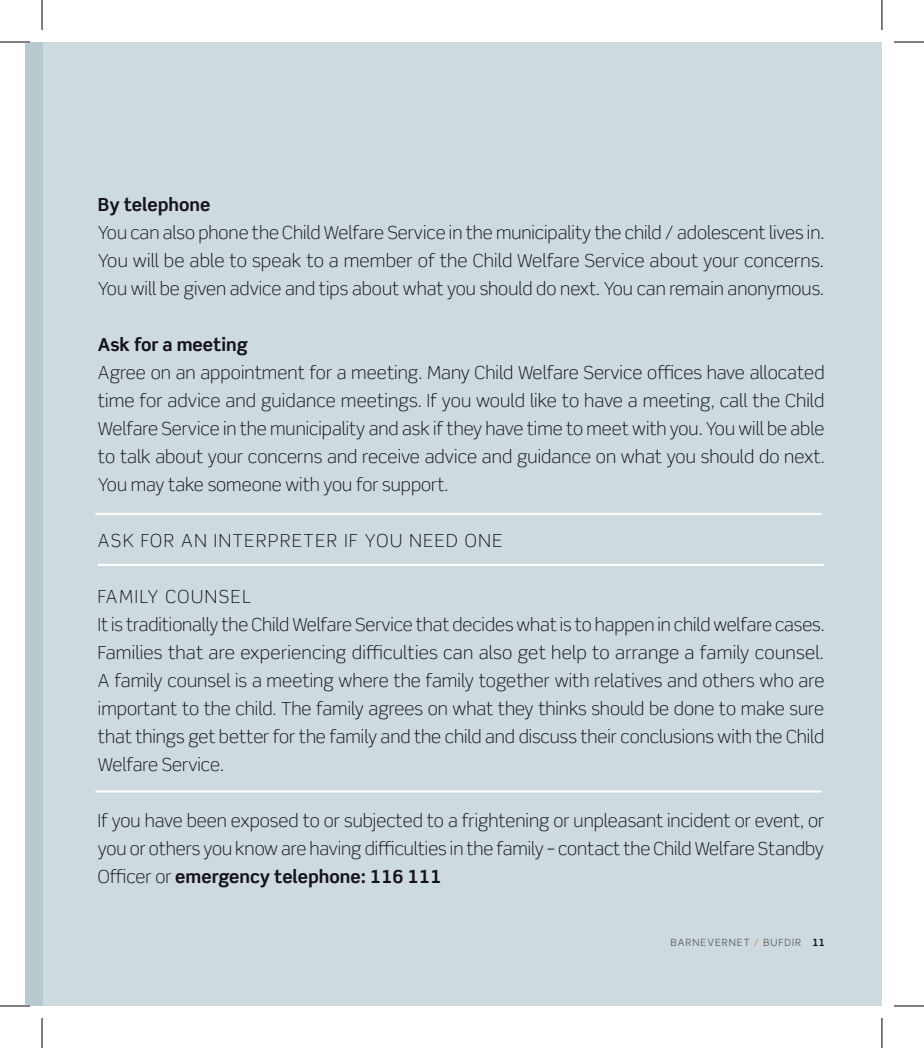
<style>
.page{position:relative;width:924px;height:1048px;background:#fff}
.page>*{position:absolute;margin:0;border:0;box-sizing:border-box;transform-origin:0 0}
.t1{font:300 18px/28px "Scene Std";color:#131119;text-align:justify}
.t2{font:300 18px "Scene Std";letter-spacing:.09em;color:#131119}
.t3{font:700 18px "Scene Std";color:#131119}
.t4{font:10px "Scene Std";letter-spacing:.1em;color:#636464}
.s1{font-weight:700}
.s2{color:#f07a38}
.s3{font-weight:700;color:#131119}
</style>
<div class="page">
<div style="left:42px;top:42px;width:839px;height:964px;background:#cddadf"></div>
<div style="left:25px;top:42px;width:17px;height:964px;background:#b7c9cf"></div>
<hr style="left:98px;top:564px;width:726px;height:2px;background:#fff">
<hr style="left:95px;top:513px;width:726px;height:2px;background:#fff">
<hr style="left:95px;top:790px;width:726px;height:2px;background:#fff">
<hr style="left:0;top:42px;width:30px;height:1px;background:#000">
<hr style="left:893px;top:42px;width:30px;height:1px;background:#000">
<hr style="left:0;top:1005px;width:30px;height:1px;background:#000">
<hr style="left:893px;top:1005px;width:30px;height:1px;background:#000">
<hr style="left:42px;top:0;width:1px;height:30px;background:#000">
<hr style="left:42px;top:1018px;width:1px;height:30px;background:#000">
<hr style="left:881px;top:0;width:1px;height:30px;background:#000">
<hr style="left:881px;top:1018px;width:1px;height:30px;background:#000">
<p class="t3" style="left:98px;top:193px;width:114px">By telephone</p>
<p class="t1" style="left:98px;top:218px;width:727px">You can also phone the Child Welfare Service in the municipality the child / adolescent lives in.<br>You will be able to speak to a member of the Child Welfare Service about your concerns.<br>You will be given advice and tips about what you should do next. You can remain anonymous.</p>
<p class="t3" style="left:98px;top:333px;width:151px">Ask for a meeting</p>
<p class="t1" style="left:98px;top:358px;width:728px">Agree on an appointment for a meeting. Many Child Welfare Service offices have allocated time for advice and guidance meetings. If you would like to have a meeting, call the Child Welfare Service in the municipality and ask if they have time to meet with you. You will be able to talk about your concerns and receive advice and guidance on what you should do next.<br>You may take someone with you for support.</p>
<p class="t2" style="left:98px;top:529px;width:405px">ASK FOR AN INTERPRETER IF YOU NEED ONE</p>
<p class="t1" style="left:98px;top:582px;width:728px;text-align:left">FAMILY COUNSEL<br>It is traditionally the Child Welfare Service that decides what is to happen in child welfare cases.<br>Families that are experiencing difficulties can also get help to arrange a family counsel.<br>A family counsel is a meeting where the family together with relatives and others who are important to the child. The family agrees on what they thinks should be done to make sure that things get better for the family and the child and discuss their conclusions with the Child Welfare Service.</p>
<p class="t1" style="left:98px;top:806px;width:727px">If you have been exposed to or subjected to a frightening or unpleasant incident or event, or you or others you know are having difficulties in the family – contact the Child Welfare Standby Officer or <span class="s1">emergency telephone: 116 111</span></p>
<p class="t4" style="left:670px;top:936px;width:156px">BARNEVERNET <span class="s2">/</span> BUFDIR <span class="s3">11</span></p>
</div>
